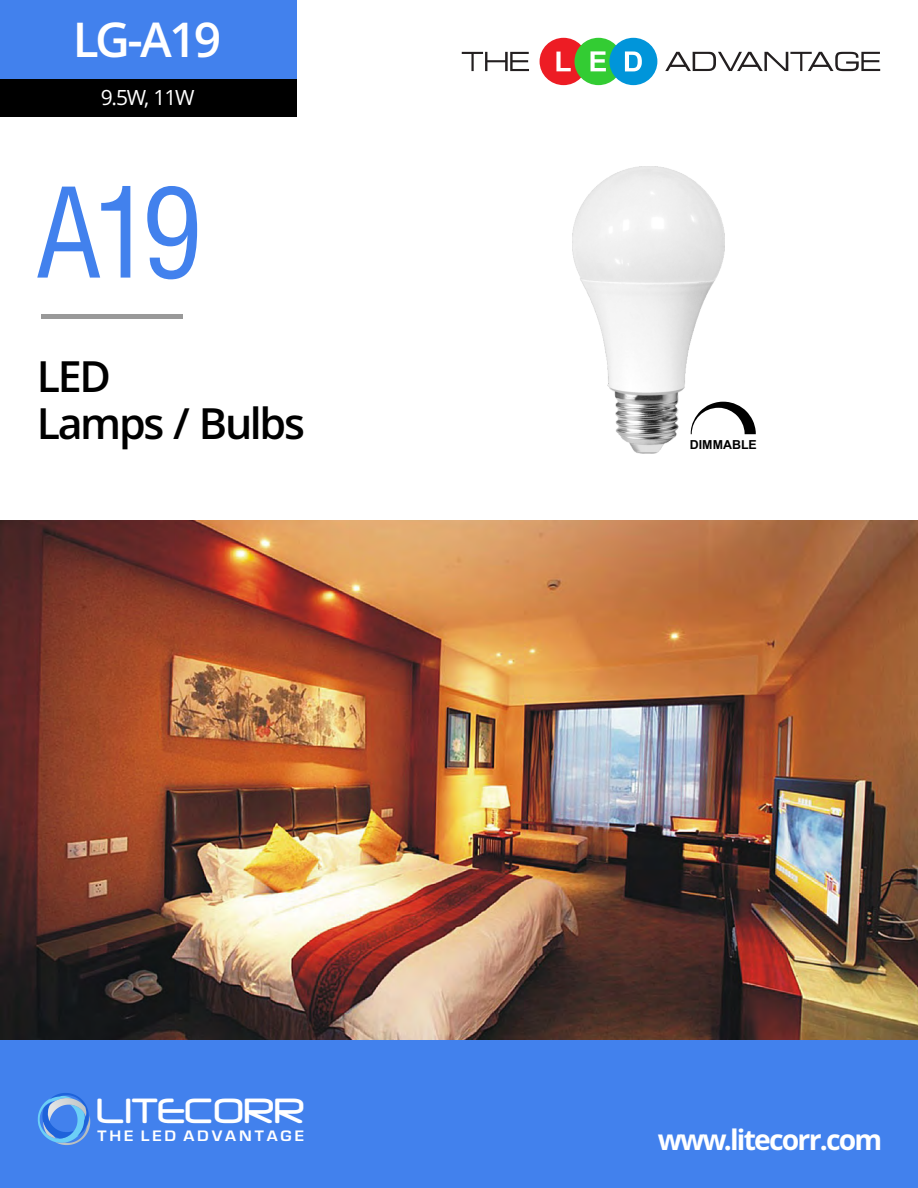
<style>
.page{position:relative;width:918px;height:1188px;background:#fff}
.page>*{position:absolute;margin:0;border:0;box-sizing:border-box;transform-origin:0 0}
.t1{font:condensed 121.05px "Swiss 721 BT";color:#4281ed}
.t2{font:600 48px "Open Sans";color:#fff}
.t3{font:600 43.05px/46.8px "Open Sans";letter-spacing:-.055em;color:#000}
.t4{font:41.25px "Neuropol";color:#fff;scale:.93 1}
.t5{font:700 28.35px "Open Sans";letter-spacing:-.065em;color:#fff}
.t6{font:21px "Open Sans";color:#fff}
.t7{font:700 15.75px "Eurostile";letter-spacing:.17em;color:#fff;scale:1.1 1}
.t8{font:700 12.45px "Arial";color:#000}
</style>
<div class="page">
<svg style="left:462px;top:52px;width:67px;height:19px"></svg>
<svg style="left:665px;top:52px;width:215px;height:19px"></svg>
<div style="left:540px;top:38px;width:48px;height:47px;background:#ed1c24;border-radius:50%"></div>
<svg style="left:556px;top:52px;width:15px;height:19px"></svg>
<div style="left:574px;top:38px;width:48px;height:47px;background:#3c3;border-radius:50%"></div>
<div style="left:609px;top:38px;width:48px;height:47px;background:#0095da;border-radius:50%"></div>
<svg style="left:591px;top:51px;width:15px;height:20px"></svg>
<svg style="left:625px;top:51px;width:17px;height:20px"></svg>
<div style="left:41px;top:314px;width:141px;height:5px;background:#999"></div>
<div style="left:0;top:1039px;width:918px;height:149px;background:#4281ed"></div>
<svg style="left:38px;top:1093px;width:51px;height:52px"></svg>
<div style="left:0;top:0;width:297px;height:79px;background:#4281ed"></div>
<div style="left:0;top:79px;width:297px;height:38px;background:#000"></div>
<svg style="left:725px;top:402px;width:31px;height:32px"></svg>
<img style="left:0;top:521px;width:918px;height:518px">
<img style="left:573px;top:166px;width:152px;height:287px">
<h2 class="t2" style="left:73px;top:20px;width:150px">LG-A19</h2>
<p class="t6" style="left:101px;top:89px;width:95px">9.5W, 11W</p>
<h1 class="t1" style="left:35px;top:186px;width:169px">A19</h1>
<h3 class="t3" style="left:37px;top:357px;width:270px">LED<br>Lamps / Bulbs</h3>
<h3 class="t4" style="left:97px;top:1092px;width:225px">LITECORR</h3>
<p class="t7" style="left:98px;top:1130px;width:189px">THE LED ADVANTAGE</p>
<p class="t8" style="left:690px;top:440px;width:69px">DIMMABLE</p>
<p class="t5" style="left:658px;top:1128px;width:226px">www.litecorr.com</p>
</div>
